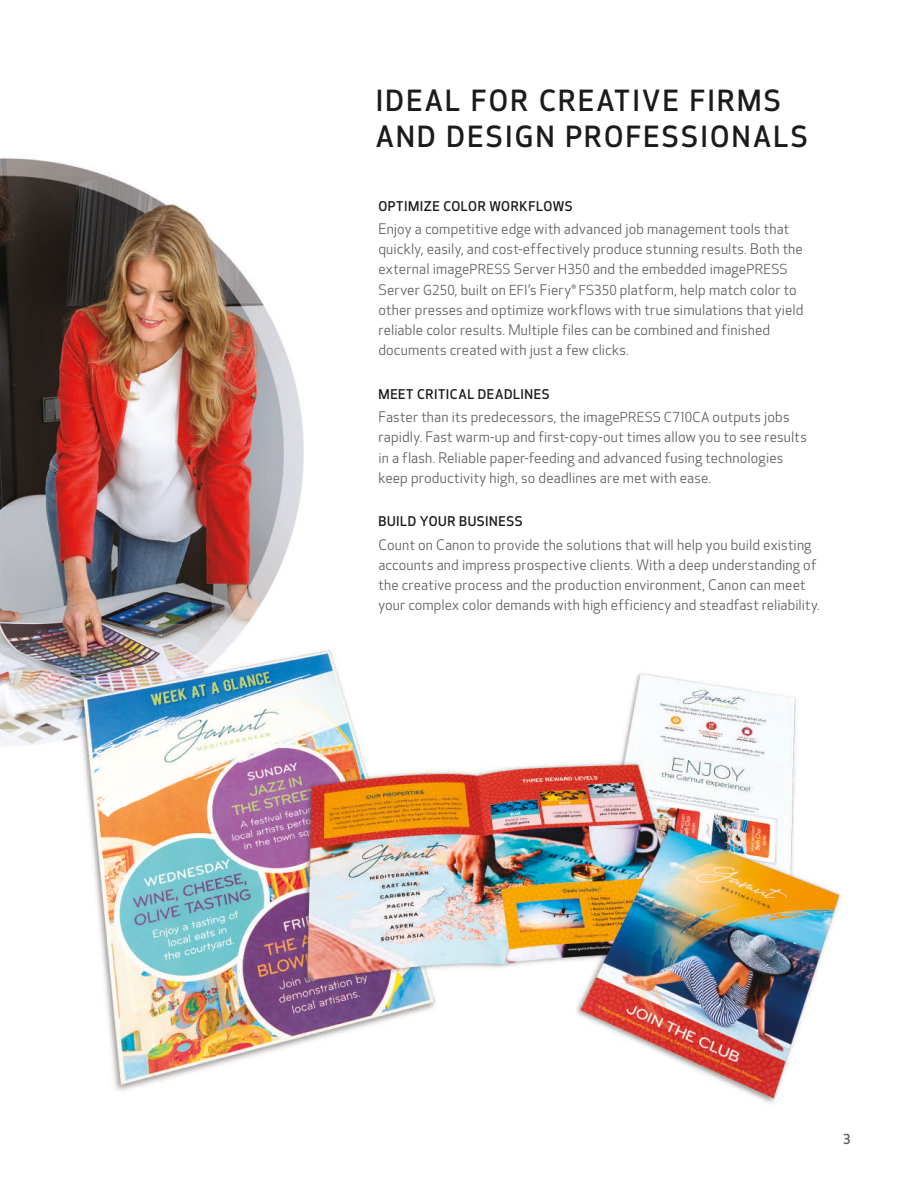
<style>
.page{position:relative;width:918px;height:1188px;background:#fff}
.page>*{position:absolute;margin:0;border:0;box-sizing:border-box;transform-origin:0 0}
.t1{font:500 28.5px/36px "Optic Sans 301";letter-spacing:.08em;color:#1c1b1a}
.t2{font:14.25px/20.2px "Optic Sans 201";letter-spacing:.01em;color:#5f6160}
.t3{font:500 13.5px "Optic Sans 301";color:#5f6160}
.t4{font:500 13.2px "Optic Sans 301";letter-spacing:.045em;color:#1c1b1a}
.s1{font-size:13.5px}
.s2{font-size:15px}
</style>
<div class="page">
<img style="left:0;top:158px;width:841px;height:945px">
<h1 class="t1" style="left:376px;top:84px;width:433px">IDEAL FOR CREATIVE FIRMS<br>AND DESIGN PROFESSIONALS</h1>
<p class="t4" style="left:378px;top:198px;width:196px">OPTIMIZE COLOR WORKFLOWS</p>
<p class="t2" style="left:378px;top:219px;width:427px">Enjoy a competitive edge with advanced job management tools that quickly, easily, and cost-effectively produce stunning results. Both the external image<span class="s1">PRESS</span> Server <span class="s1">H350</span> and the embedded image<span class="s1">PRESS </span>Server <span class="s1">G250</span>, built on <span class="s1">EFI</span>’s Fiery<span class="s2">®</span> <span class="s1">FS350</span> platform, help match color to other presses and optimize workflows with true simulations that yield reliable color results. Multiple files can be combined and finished documents created with just a few clicks.</p>
<p class="t4" style="left:378px;top:387px;width:173px">MEET CRITICAL DEADLINES</p>
<p class="t2" style="left:378px;top:407px;width:430px">Faster than its predecessors, the image<span class="s1">PRESS C710CA</span> outputs jobs rapidly. Fast warm-up and first-copy-out times allow you to see results in a flash. Reliable paper-feeding and advanced fusing technologies keep productivity high, so deadlines are met with ease.</p>
<p class="t4" style="left:378px;top:514px;width:146px">BUILD YOUR BUSINESS</p>
<p class="t2" style="left:378px;top:535px;width:443px">Count on Canon to provide the solutions that will help you build existing accounts and impress prospective clients. With a deep understanding of the creative process and the production environment, Canon can meet your complex color demands with high efficiency and steadfast reliability.</p>
<p class="t3" style="left:843px;top:1132px;width:9px">3</p>
</div>
